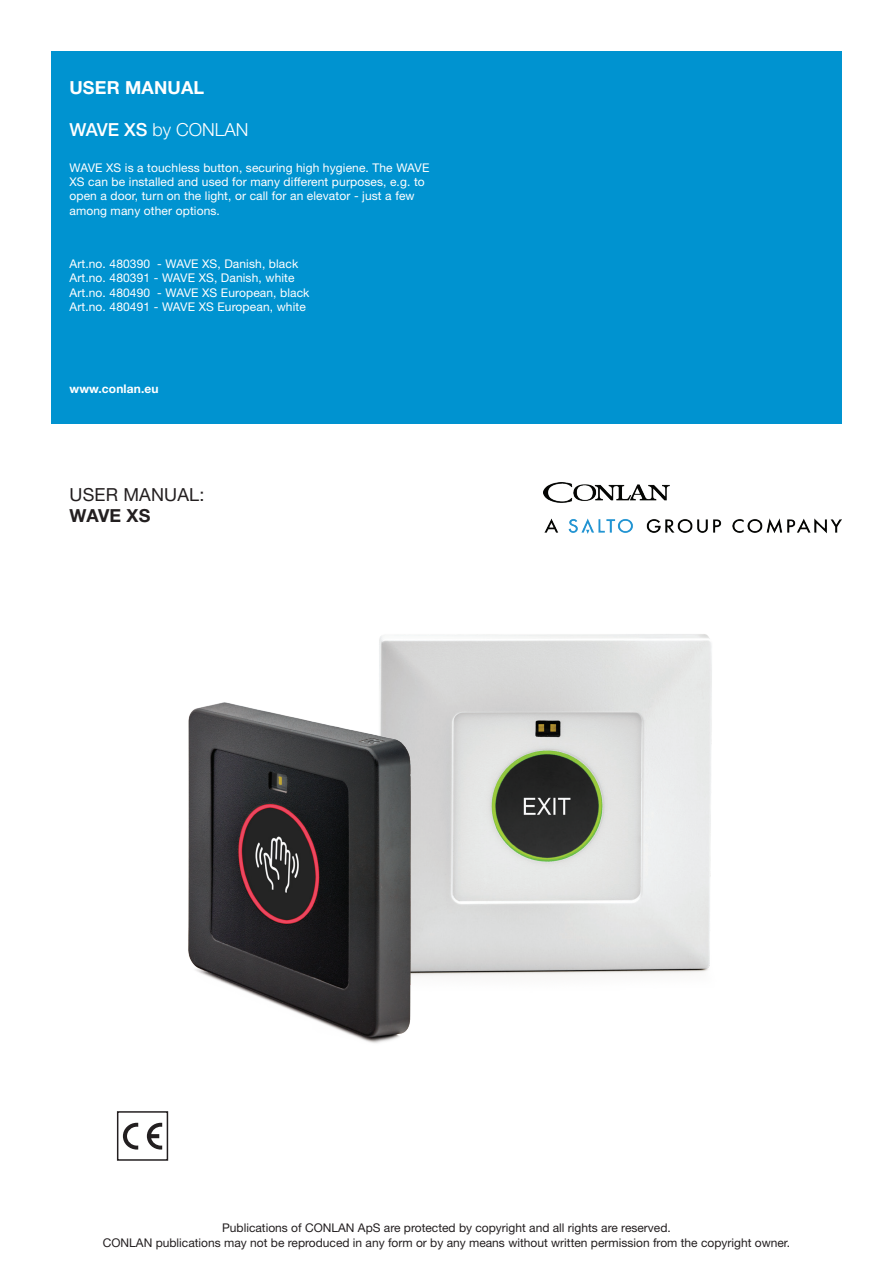
<style>
.page{position:relative;width:893px;height:1263px;background:#fff}
.page>*{position:absolute;margin:0;border:0;box-sizing:border-box;transform-origin:0 0}
.t1{font:300 18px "Helvetica Neue LT Std";color:#fff}
.t2{font:18px "Helvetica Neue LT Std";letter-spacing:.01em;color:#231f20}
.t3{font:700 18px "Helvetica Neue LT Std";letter-spacing:.01em;color:#fff}
.t4{font:700 18px "Helvetica Neue LT Std";color:#231f20}
.t5{font:12px/14.4px "Helvetica Neue LT Std";letter-spacing:.01em;color:#fff}
.t6{font:12px/14.4px "Helvetica Neue LT Std";color:#231f20;text-align:center}
.t7{font:700 12px "Helvetica Neue LT Std";letter-spacing:.01em;color:#fff}
.s1{font-weight:500}
</style>
<div class="page">
<div style="left:51px;top:51px;width:791px;height:372px;background:#0093d0"></div>
<img style="left:544px;top:482px;width:298px;height:52px">
<img style="left:618px;top:634px;width:94px;height:340px">
<img style="left:116px;top:634px;width:502px;height:527px">
<h1 class="t3" style="left:69px;top:76px;width:136px">USER MANUAL</h1>
<h1 class="t1" style="left:69px;top:118px;width:181px"><span class="s1">WAVE XS</span> by CONLAN</h1>
<p class="t5" style="left:69px;top:160px;width:361px">WAVE XS is a touchless button, securing high hygiene. The WAVE XS can be installed and used for many different purposes, e.g. to open a door, turn on the light, or call for an elevator - just a few among many other options.</p>
<p class="t5" style="left:69px;top:256px;width:242px">Art.no. 480390 - WAVE XS, Danish, black Art.no. 480391 - WAVE XS, Danish, white Art.no. 480490 - WAVE XS European, black Art.no. 480491 - WAVE XS European, white</p>
<p class="t7" style="left:69px;top:382px;width:91px">www.conlan.eu</p>
<h1 class="t2" style="left:69px;top:484px;width:136px">USER MANUAL:</h1>
<h1 class="t4" style="left:69px;top:505px;width:82px">WAVE XS</h1>
<p class="t6" style="left:103px;top:1220px;width:689px">Publications of CONLAN ApS are protected by copyright and all rights are reserved.<br>CONLAN publications may not be reproduced in any form or by any means without written permission from the copyright owner.</p>
</div>
